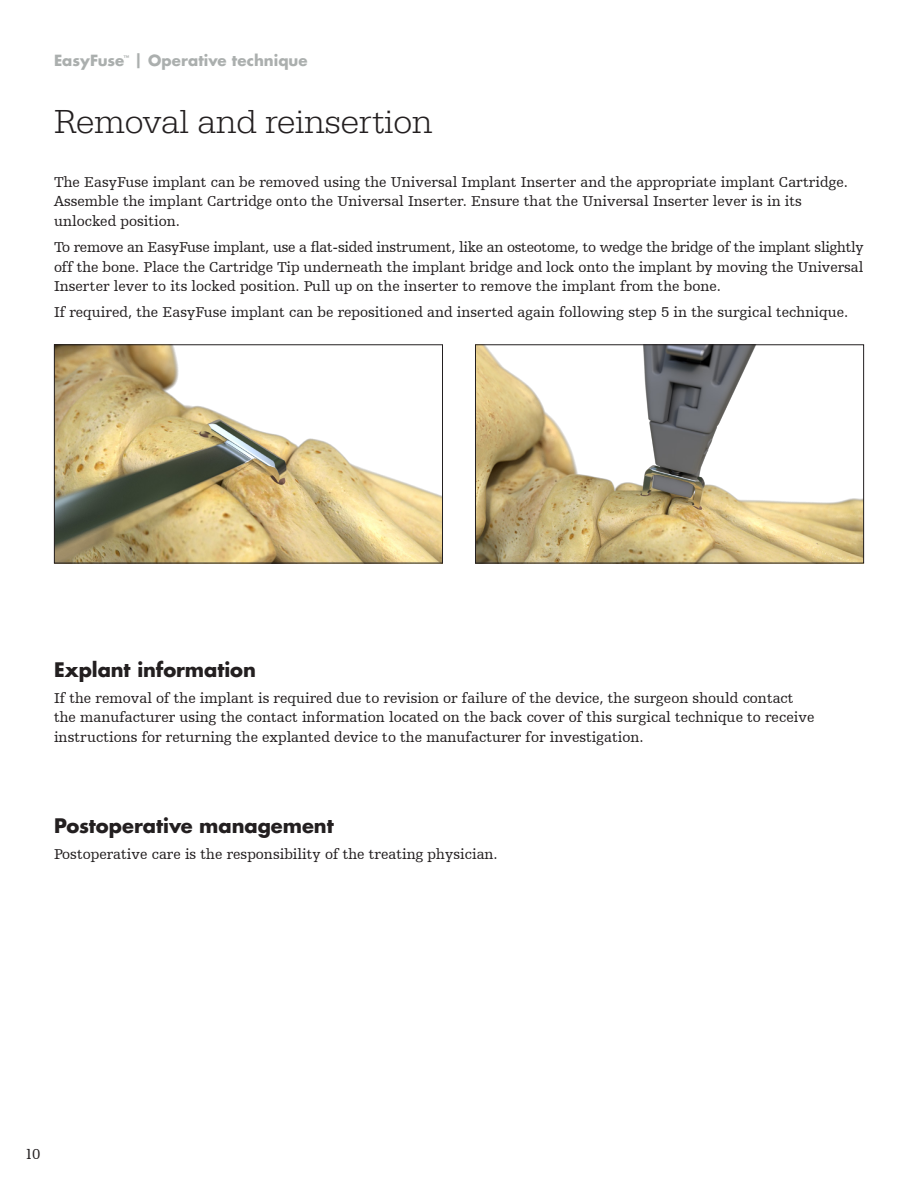
<style>
.page{position:relative;width:918px;height:1188px;background:#fff}
.page>*{position:absolute;margin:0;border:0;box-sizing:border-box;transform-origin:0 0}
.MAIN_Head{font:300 34.5px "URW Egyptienne TOT";color:#231f20}
.Main_para_Head{font:700 19.5px "Futura For Stryker";letter-spacing:-.005em;color:#231f20}
.MainParagraphs{font:15px/19.5px "Humanist Slabserif 712 BT";color:#231f20}
.t1{font:700 15px "Futura For Stryker";letter-spacing:.005em;color:#abafae}
.t2{font:700 6.15px "Futura For Stryker";color:#abafae}
</style>
<div class="page">
<img style="left:56px;top:346px;width:385px;height:215px">
<div style="left:54px;top:344px;width:389px;height:219px;border:1px solid #231f20"></div>
<img style="left:477px;top:346px;width:385px;height:215px">
<div style="left:475px;top:344px;width:389px;height:219px;border:1px solid #231f20"></div>
<p class="t1" style="left:54px;top:51px;width:72px">EasyFuse</p>
<p class="t2" style="left:123px;top:53px;width:7px">™</p>
<p class="t1" style="left:134px;top:51px;width:175px">| Operative technique</p>
<p class="MAIN_Head" style="left:54px;top:101px;width:380px">Removal and reinsertion</p>
<p class="MainParagraphs" style="left:54px;top:172px;width:795px">The EasyFuse implant can be removed using the Universal Implant Inserter and the appropriate implant Cartridge.<br>Assemble the implant Cartridge onto the Universal Inserter. Ensure that the Universal Inserter lever is in its unlocked position.</p>
<p class="MainParagraphs" style="left:54px;top:237px;width:811px;text-align:justify">To remove an EasyFuse implant, use a flat-sided instrument, like an osteotome, to wedge the bridge of the implant slightly off the bone. Place the Cartridge Tip underneath the implant bridge and lock onto the implant by moving the Universal Inserter lever to its locked position. Pull up on the inserter to remove the implant from the bone.</p>
<p class="MainParagraphs" style="left:54px;top:302px;width:796px">If required, the EasyFuse implant can be repositioned and inserted again following step 5 in the surgical technique.</p>
<p class="Main_para_Head" style="left:54px;top:656px;width:203px">Explant information</p>
<p class="MainParagraphs" style="left:54px;top:688px;width:762px">If the removal of the implant is required due to revision or failure of the device, the surgeon should contact the manufacturer using the contact information located on the back cover of this surgical technique to receive instructions for returning the explanted device to the manufacturer for investigation.</p>
<p class="Main_para_Head" style="left:54px;top:813px;width:281px">Postoperative management</p>
<p class="MainParagraphs" style="left:54px;top:844px;width:445px">Postoperative care is the responsibility of the treating physician.</p>
<p class="MainParagraphs" style="left:25px;top:1144px;width:17px">10</p>
</div>
